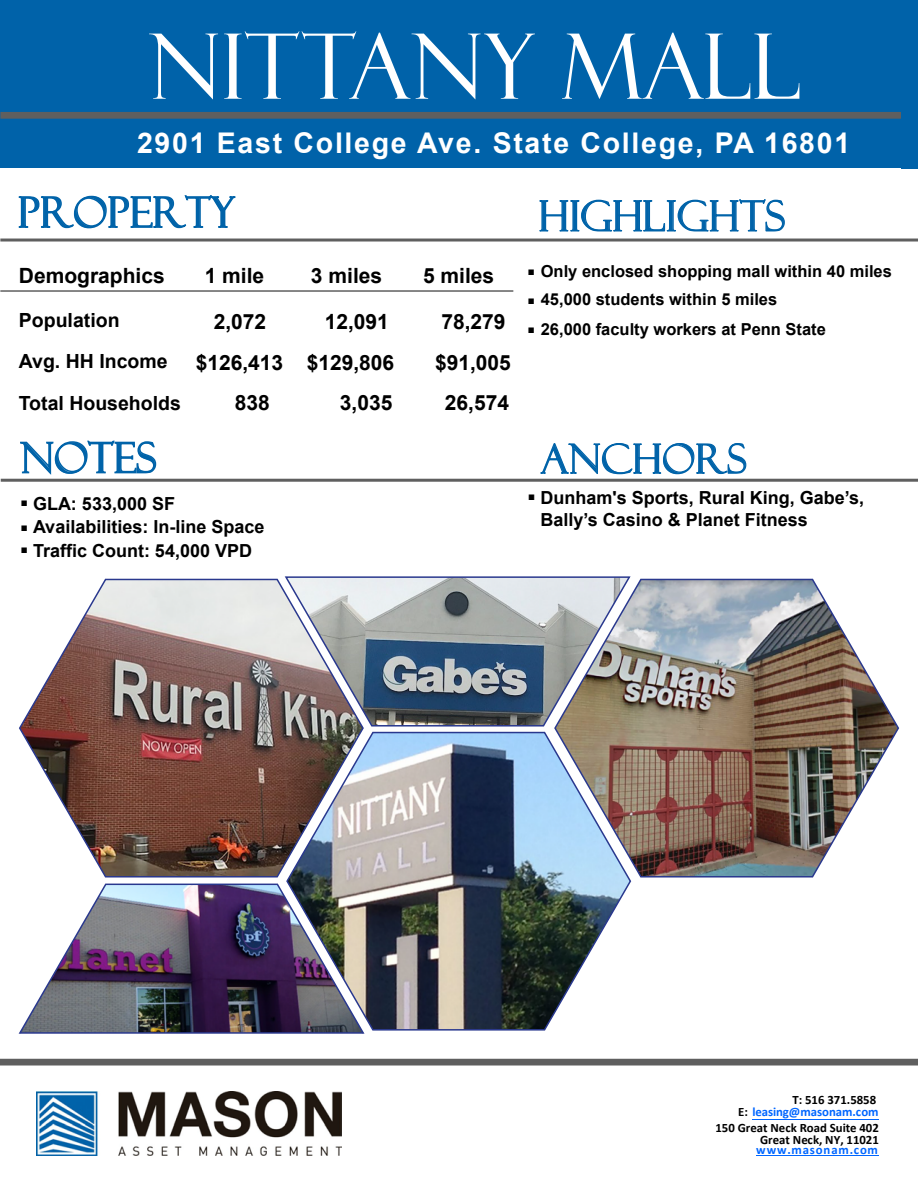
<style>
.page{position:relative;width:918px;height:1188px;background:#fff}
.page>*{position:absolute;margin:0;border:0;box-sizing:border-box;transform-origin:0 0}
.t1{font:90.6px "Felix Titling";color:#fff}
.t2{font:42px "Felix Titling";color:#0063a9}
.t3{font:40.5px "Felix Titling";color:#0063a9}
.t4{font:700 39px "Arial";color:#000}
.t5{font:700 28.5px "Arial";letter-spacing:.06em;color:#fff}
.t6{font:700 21px "Arial";color:#000}
.t7{font:700 19.5px/41.4px "Arial";color:#000}
.t8{font:700 18px/23.2px "Arial";color:#000}
.t9{font:700 16.5px "Arial";color:#000}
.t10{font:700 12.75px/12px "Calibri";color:#000;text-align:right}
.t11{font:700 12.75px/12.5px "Calibri";color:#06f;text-align:right}
.t12{font:700 12.75px "Calibri";letter-spacing:.065em;color:#06f}
.s1{font-size:39px}
.s2{color:#000}
</style>
<div class="page">
<div style="left:0;top:0;width:918px;height:168px;background:#0062a9"></div>
<div style="left:0;top:112px;width:918px;height:7px;background:#5f5f5f"></div>
<div style="left:0;top:1059px;width:918px;height:7px;background:#5f5f5f"></div>
<div style="left:902px;top:0;width:16px;height:168px;background:#0062a9"></div>
<hr style="left:0;top:290px;width:513px;height:2px;background:#5f5f5f">
<hr style="left:1px;top:479px;width:917px;height:3px;background:#5f5f5f">
<hr style="left:0;top:239px;width:918px;height:3px;background:#5f5f5f">
<svg style="left:18px;top:195px;width:218px;height:34px"></svg>
<svg style="left:20px;top:440px;width:137px;height:35px"></svg>
<svg style="left:539px;top:199px;width:246px;height:33px"></svg>
<svg style="left:540px;top:443px;width:207px;height:32px"></svg>
<hr style="left:752px;top:1119px;width:127px;height:1px;background:#06f">
<hr style="left:756px;top:1155px;width:123px;height:1px;background:#06f">
<img style="left:36px;top:1092px;width:305px;height:63px">
<img style="left:19px;top:578px;width:345px;height:300px">
<svg style="left:283px;top:576px;width:348px;height:151px;background:#8f97a1"></svg>
<img style="left:553px;top:577px;width:347px;height:301px">
<img style="left:285px;top:730px;width:347px;height:301px">
<img style="left:18px;top:883px;width:348px;height:151px">
<h1 class="t1" style="left:148px;top:15px;width:656px">NITTANY MALL</h1>
<h3 class="t5" style="left:137px;top:123px;width:715px">2901 East College Ave. State College, PA 16801</h3>
<h2 class="t2" style="left:18px;top:188px;width:219px">PROPERTY</h2>
<h2 class="t2" style="left:538px;top:192px;width:248px">HIGHLIGHTS</h2>
<p class="t6" style="left:19px;top:261px;width:147px">Demographics</p>
<p class="t7" style="left:19px;top:300px;width:164px">Population<br>Avg. HH Income<br>Total Households</p>
<h2 class="t2" style="left:21px;top:434px;width:137px">NOTES</h2>
<p class="t6" style="left:205px;top:261px;width:61px">1 mile</p>
<p class="t6" style="left:311px;top:261px;width:73px">3 miles</p>
<p class="t6" style="left:423px;top:261px;width:73px">5 miles</p>
<p class="t6" style="left:214px;top:306px;width:54px">2,072</p>
<p class="t6" style="left:325px;top:306px;width:66px">12,091</p>
<p class="t6" style="left:441px;top:306px;width:66px">78,279</p>
<p class="t6" style="left:196px;top:348px;width:200px">$126,413 $129,806</p>
<p class="t6" style="left:435px;top:348px;width:77px">$91,005</p>
<p class="t6" style="left:235px;top:388px;width:37px">838</p>
<p class="t6" style="left:340px;top:388px;width:54px">3,035</p>
<p class="t6" style="left:445px;top:388px;width:66px">26,574</p>
<p class="t8" style="left:33px;top:492px;width:144px">GLA: 533,000 SF</p>
<h3 class="t4" style="left:19px;top:465px;width:12px">.</h3>
<p class="t8" style="left:19px;top:516px;width:247px"><span class="s1">.</span> Availabilities: In-line Space <sup>.</sup> Traffic Count: 54,000 VPD</p>
<h3 class="t4" style="left:526px;top:234px;width:12px">.</h3>
<p class="t9" style="left:541px;top:259px;width:353px">Only enclosed shopping mall within 40 miles</p>
<h3 class="t4" style="left:526px;top:263px;width:12px">.</h3>
<p class="t9" style="left:541px;top:288px;width:238px">45,000 students within 5 miles</p>
<h3 class="t4" style="left:526px;top:292px;width:12px">.</h3>
<p class="t9" style="left:541px;top:317px;width:287px">26,000 faculty workers at Penn State</p>
<h3 class="t3" style="left:541px;top:436px;width:207px">ANCHORS</h3>
<p class="t8" style="left:541px;top:487px;width:325px;line-height:21.6px">Dunham's Sports, Rural King, Gabe’s,<br>Bally’s Casino &amp; Planet Fitness</p>
<h3 class="t4" style="left:526px;top:459px;width:12px">.</h3>
<p class="t11" style="left:738px;top:1093px;width:142px"><span class="s2">T: 516 371.5858<br>E:</span> leasing@masonam.com</p>
<p class="t10" style="left:715px;top:1121px;width:165px">150 Great Neck Road Suite 402<br>Great Neck, NY, 11021</p>
<p class="t12" style="left:756px;top:1140px;width:123px">www.masonam.com</p>
</div>
